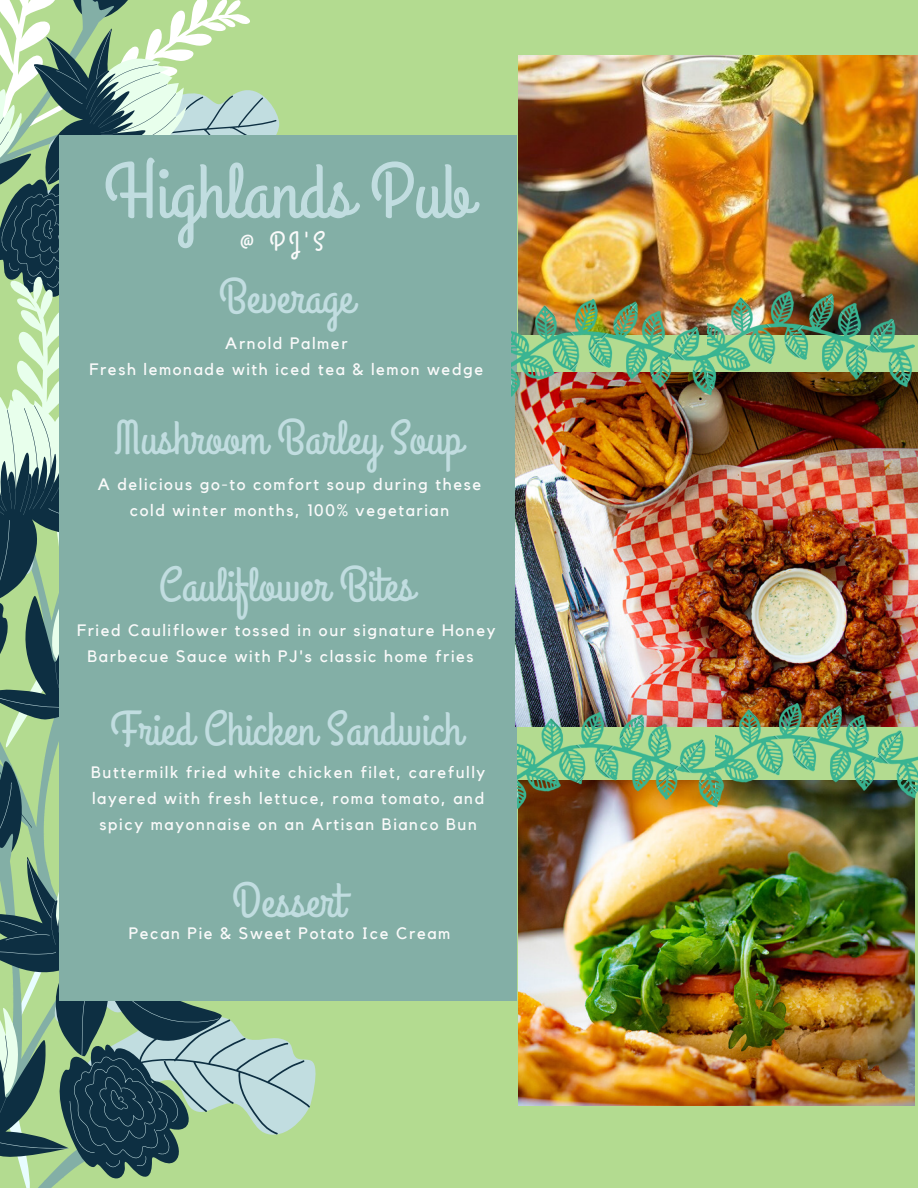
<style>
.page{position:relative;width:918px;height:1188px;background:#b3db90}
.page>*{position:absolute;margin:0;border:0;box-sizing:border-box;transform-origin:0 0}
.t1{font:78px "Grand Hotel";color:#c1dde0}
.t2{font:48px "Grand Hotel";color:#c1dde0}
.t3{font:27px "Grand Hotel";color:#fafafa}
.t4{font:16.5px/25.8px "Kollektif";letter-spacing:.1em;color:#fafafa;text-align:center}
</style>
<div class="page">
<svg style="left:215px;top:0;width:58px;height:135px"></svg>
<svg style="left:0;top:0;width:215px;height:273px"></svg>
<svg style="left:17px;top:295px;width:43px;height:29px"></svg>
<svg style="left:13px;top:324px;width:47px;height:67px"></svg>
<svg style="left:0;top:391px;width:60px;height:323px"></svg>
<svg style="left:0;top:714px;width:60px;height:57px"></svg>
<svg style="left:0;top:750px;width:30px;height:21px"></svg>
<svg style="left:248px;top:1038px;width:68px;height:97px;fill:#c1dde0"></svg>
<svg style="left:0;top:771px;width:248px;height:343px"></svg>
<svg style="left:0;top:834px;width:201px;height:354px"></svg>
<div style="left:60px;top:135px;width:457px;height:866px;background:#83afa6"></div>
<img style="left:516px;top:372px;width:402px;height:355px">
<img style="left:518px;top:56px;width:399px;height:279px">
<img style="left:511px;top:300px;width:207px;height:102px">
<img style="left:708px;top:292px;width:207px;height:102px">
<img style="left:518px;top:806px;width:396px;height:300px">
<img style="left:518px;top:712px;width:207px;height:103px">
<img style="left:715px;top:703px;width:203px;height:103px">
<h1 class="t1" style="left:104px;top:142px;width:370px">Highlands Pub</h1>
<h3 class="t3" style="left:239px;top:224px;width:87px">@ PJ'S</h3>
<h2 class="t2" style="left:219px;top:266px;width:136px">Beverage</h2>
<p class="t4" style="left:90px;top:331px;width:395px">Arnold Palmer<br>Fresh lemonade with iced tea &amp; lemon wedge</p>
<h2 class="t2" style="left:114px;top:408px;width:349px">Mushroom Barley Soup</h2>
<p class="t4" style="left:98px;top:472px;width:385px">A delicious go-to comfort soup during these cold winter months, 100% vegetarian</p>
<h2 class="t2" style="left:159px;top:554px;width:257px">Cauliflower Bites</h2>
<p class="t4" style="left:87px;top:618px;width:410px;text-align:left;text-indent:-10px">Fried Cauliflower tossed in our signature Honey<br>Barbecue Sauce with PJ's classic home fries</p>
<h2 class="t2" style="left:111px;top:699px;width:353px">Fried Chicken Sandwich</h2>
<p class="t4" style="left:91px;top:760px;width:396px">Buttermilk fried white chicken filet, carefully layered with fresh lettuce, roma tomato, and spicy mayonnaise on an Artisan Bianco Bun</p>
<h2 class="t2" style="left:232px;top:870px;width:113px">Dessert</h2>
<p class="t4" style="left:129px;top:921px;width:323px">Pecan Pie &amp; Sweet Potato Ice Cream</p>
</div>
